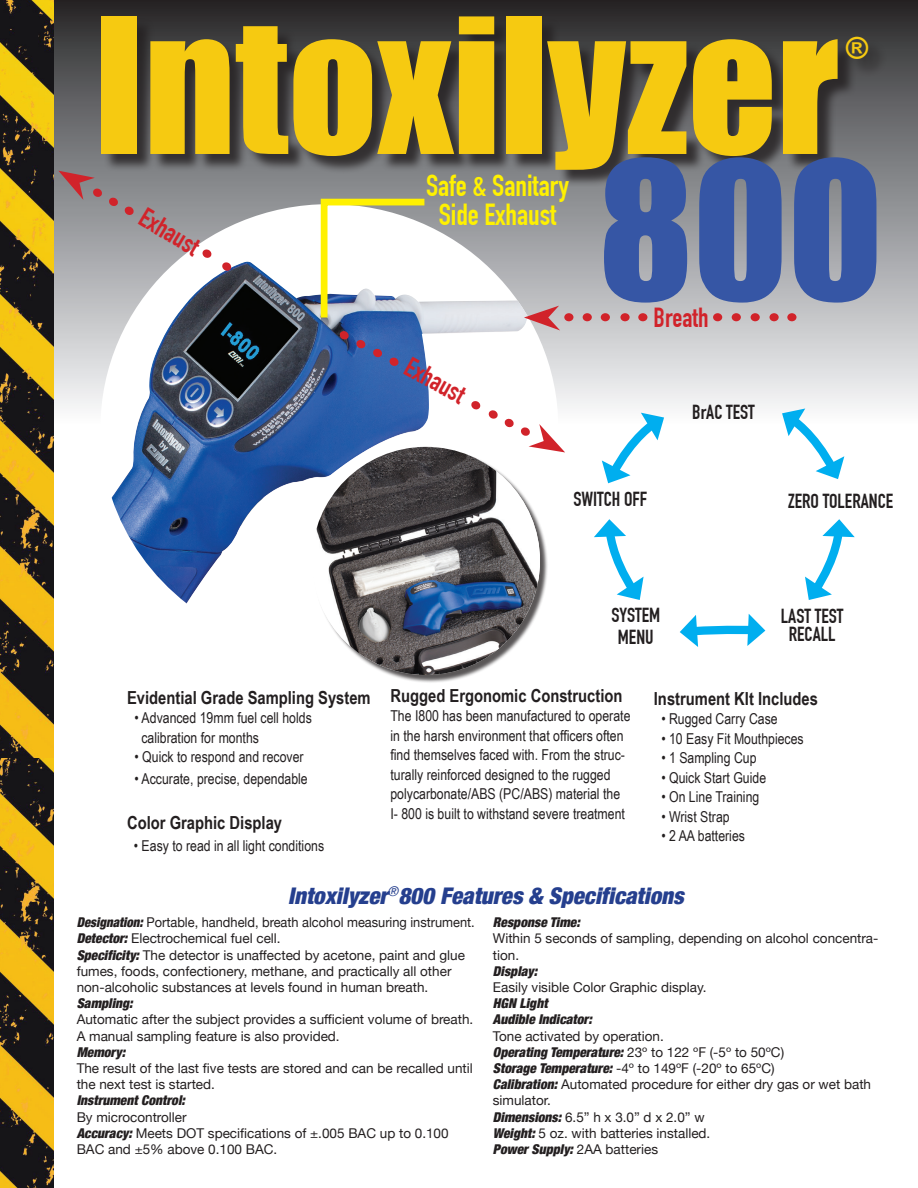
<style>
.page{position:relative;width:918px;height:1188px;background:#fff}
.page>*{position:absolute;margin:0;border:0;box-sizing:border-box;transform-origin:0 0}
.t1{font:177px "Impact";color:#3656a5}
.t2{font:174px "Impact";color:#f6ca11}
.t3{font:700 29.85px/29.2px "DIN Condensed";color:#fff101;text-align:center}
.t4{font:29.7px "Impact";color:#f6ca11}
.t5{font:700 27px "DIN Condensed";color:#d1232a}
.t6{font:italic 900 condensed 22.95px "Helvetica Neue";color:#253f8e}
.t7{font:700 19.95px/18px "DIN Condensed";color:#231f20;text-align:center}
.t8{font:700 18px "Arial Narrow";color:#231f20}
.t9{font:15px/19.5px "Arial Narrow";color:#231f20}
.t10{font:13.5px/16.2px "Helvetica Neue";color:#231f20}
.t11{font:13.5px/16.2px "Helvetica Neue";color:#231f20;scale:.95 1}
.t12{font:italic 900 condensed 13.5px/16.2px "Helvetica Neue";color:#231f20}
.s1{font-weight:900;font-style:italic;font-stretch:condensed}
</style>
<div class="page">
<div style="left:0;top:0;width:918px;height:426px;background:linear-gradient(to bottom,#2c2d2f,#fcfdff)"></div>
<div style="left:103px;top:18px;width:784px;height:170px;background:#231f20;opacity:.81"></div>
<img style="left:0;top:0;width:54px;height:758px">
<img style="left:0;top:758px;width:54px;height:430px">
<svg style="left:602px;top:413px;width:62px;height:71px"></svg>
<svg style="left:680px;top:614px;width:85px;height:33px"></svg>
<svg style="left:594px;top:519px;width:50px;height:81px"></svg>
<svg style="left:805px;top:519px;width:50px;height:81px"></svg>
<svg style="left:782px;top:409px;width:62px;height:70px"></svg>
<div style="left:100px;top:204px;width:458px;height:448px;background:#fff;border-radius:50%"></div>
<img style="left:112px;top:262px;width:315px;height:342px">
<svg style="left:317px;top:195px;width:114px;height:129px"></svg>
<div style="left:313px;top:448px;width:235px;height:235px;background:#231f20;opacity:.75"></div>
<img style="left:312px;top:447px;width:228px;height:228px;border-radius:114px">
<svg style="left:524px;top:306px;width:36px;height:24px"></svg>
<div style="left:787px;top:313px;width:10px;height:8px;background:#d1232a;border-radius:50%"></div>
<div style="left:769px;top:313px;width:10px;height:8px;background:#d1232a;border-radius:50%"></div>
<div style="left:751px;top:313px;width:9px;height:8px;background:#d1232a;border-radius:50%"></div>
<div style="left:732px;top:313px;width:9px;height:8px;background:#d1232a;border-radius:50%"></div>
<div style="left:713px;top:313px;width:9px;height:8px;background:#d1232a;border-radius:50%"></div>
<div style="left:638px;top:313px;width:9px;height:8px;background:#d1232a;border-radius:50%"></div>
<div style="left:620px;top:313px;width:10px;height:8px;background:#d1232a;border-radius:50%"></div>
<div style="left:601px;top:313px;width:9px;height:8px;background:#d1232a;border-radius:50%"></div>
<div style="left:583px;top:313px;width:9px;height:8px;background:#d1232a;border-radius:50%"></div>
<div style="left:564px;top:313px;width:9px;height:8px;background:#d1232a;border-radius:50%"></div>
<svg style="left:222px;top:262px;width:10px;height:9px"></svg>
<svg style="left:202px;top:249px;width:10px;height:9px"></svg>
<svg style="left:58px;top:171px;width:76px;height:45px"></svg>
<svg style="left:339px;top:331px;width:10px;height:9px"></svg>
<svg style="left:356px;top:339px;width:10px;height:10px"></svg>
<svg style="left:372px;top:348px;width:11px;height:10px"></svg>
<svg style="left:389px;top:357px;width:10px;height:10px"></svg>
<svg style="left:471px;top:401px;width:10px;height:9px"></svg>
<svg style="left:488px;top:410px;width:10px;height:9px"></svg>
<svg style="left:504px;top:418px;width:10px;height:10px"></svg>
<svg style="left:520px;top:424px;width:45px;height:28px"></svg>
<h2 class="t2" style="left:94px;top:-49px;width:746px">Intoxilyzer</h2>
<h3 class="t4" style="left:846px;top:24px;width:25px">®</h3>
<h1 class="t1" style="left:598px;top:93px;width:286px">800</h1>
<h3 class="t3" style="left:426px;top:171px;width:144px">Safe &amp; Sanitary<br>Side Exhaust</h3>
<h3 class="t5" style="left:150px;top:201px;width:66px;rotate:31deg">Exhaust</h3>
<h3 class="t5" style="left:415px;top:351px;width:66px;rotate:29deg">Exhaust</h3>
<h3 class="t5" style="left:654px;top:302px;width:56px">Breath</h3>
<h3 class="t7" style="left:573px;top:491px;width:75px">SWITCH OFF</h3>
<h3 class="t7" style="left:692px;top:404px;width:64px">BrAC TEST</h3>
<h3 class="t7" style="left:788px;top:492px;width:107px">ZERO TOLERANCE</h3>
<h3 class="t8" style="left:127px;top:684px;width:245px">Evidential Grade Sampling System</h3>
<p class="t9" style="left:141px;top:708px;width:172px;text-indent:-7px">• Advanced 19mm fuel cell holds calibration for months</p>
<p class="t9" style="left:135px;top:747px;width:171px">• Quick to respond and recover</p>
<p class="t9" style="left:135px;top:768px;width:175px">• Accurate, precise, dependable</p>
<h3 class="t8" style="left:127px;top:809px;width:157px">Color Graphic Display</h3>
<p class="t9" style="left:134px;top:836px;width:192px">• Easy to read in all light conditions</p>
<h3 class="t7" style="left:611px;top:604px;width:50px;line-height:22.5px">SYSTEM<br>MENU</h3>
<h3 class="t7" style="left:781px;top:607px;width:64px">LAST TEST<br>RECALL</h3>
<h3 class="t8" style="left:390px;top:682px;width:234px">Rugged Ergonomic Construction</h3>
<p class="t9" style="left:390px;top:706px;width:242px">The I800 has been manufactured to operate in the harsh environment that officers often find themselves faced with. From the struc&shy;turally reinforced designed to the rugged polycarbonate/ABS (PC/ABS) material the I- 800 is built to withstand severe treatment</p>
<h3 class="t8" style="left:654px;top:685px;width:166px">Instrument KIt Includes</h3>
<p class="t9" style="left:661px;top:709px;width:118px">• Rugged Carry Case</p>
<p class="t9" style="left:661px;top:728px;width:144px">• 10 Easy Fit Mouthpieces</p>
<p class="t9" style="left:661px;top:748px;width:97px">• 1 Sampling Cup</p>
<p class="t9" style="left:661px;top:767px;width:106px">• Quick Start Guide</p>
<p class="t9" style="left:661px;top:787px;width:100px">• On Line Training</p>
<p class="t9" style="left:661px;top:806px;width:70px">• Wrist Strap</p>
<p class="t9" style="left:661px;top:826px;width:85px">• 2 AA batteries</p>
<h3 class="t6" style="left:288px;top:877px;width:404px">Intoxilyzer<sup>®</sup>800Features&amp; Specifications</h3>
<p class="t11" style="left:77px;top:915px;width:421px"><span class="s1">Designation:</span>Portable, handheld, breath alcohol measuring instrument.<br><span class="s1">Detector:</span>Electrochemical fuel cell.<br><span class="s1">Specificity:</span>The detector is unaffected by acetone, paint and glue fumes, foods, confectionery, methane, and practically all other non-alcoholic substances at levels found in human breath.</p>
<p class="t12" style="left:77px;top:995px;width:62px">Sampling:</p>
<p class="t10" style="left:77px;top:1012px;width:398px">Automatic after the subject provides a sufficient volume of breath.<br>A manual sampling feature is also provided.</p>
<p class="t12" style="left:77px;top:1043px;width:54px">Memory:</p>
<p class="t10" style="left:77px;top:1061px;width:398px">The result of the last five tests are stored and can be recalled until the next test is started.</p>
<p class="t12" style="left:77px;top:1092px;width:114px">InstrumentControl:</p>
<p class="t10" style="left:77px;top:1109px;width:373px">By microcontroller<br><span class="s1">Accuracy:</span>Meets DOT specifications of ±.005 BAC up to 0.100<br>BAC and ±5% above 0.100 BAC.</p>
<p class="t12" style="left:493px;top:914px;width:93px">ResponseTime:</p>
<p class="t10" style="left:493px;top:931px;width:387px">Within 5 seconds of sampling, depending on alcohol concentra&shy;tion.</p>
<p class="t12" style="left:493px;top:962px;width:50px">Display:</p>
<p class="t10" style="left:493px;top:980px;width:215px">Easily visible Color Graphic display.</p>
<p class="t12" style="left:493px;top:995px;width:105px">HGN Light<br>AudibleIndicator:</p>
<p class="t10" style="left:493px;top:1028px;width:380px">Tone activated by operation.<br><span class="s1">OperatingTemperature:</span>2 3 º t o 1 2 2 º F ( - 5 º t o 5 0 º C )<br><span class="s1">StorageTemperature:</span>- 4 º t o 1 4 9 º F ( - 2 0 º t o 6 5 º C )<br><span class="s1">Calibration:</span>Automated procedure for either dry gas or wet bath simulator.<br><span class="s1">Dimensions:</span>6 . 5 ” h x 3 . 0 ” d x 2 . 0 ” w<br><span class="s1">Weight:</span>5 oz. with batteries installed.<br><span class="s1">PowerSupply:</span>2AA batteries</p>
</div>
